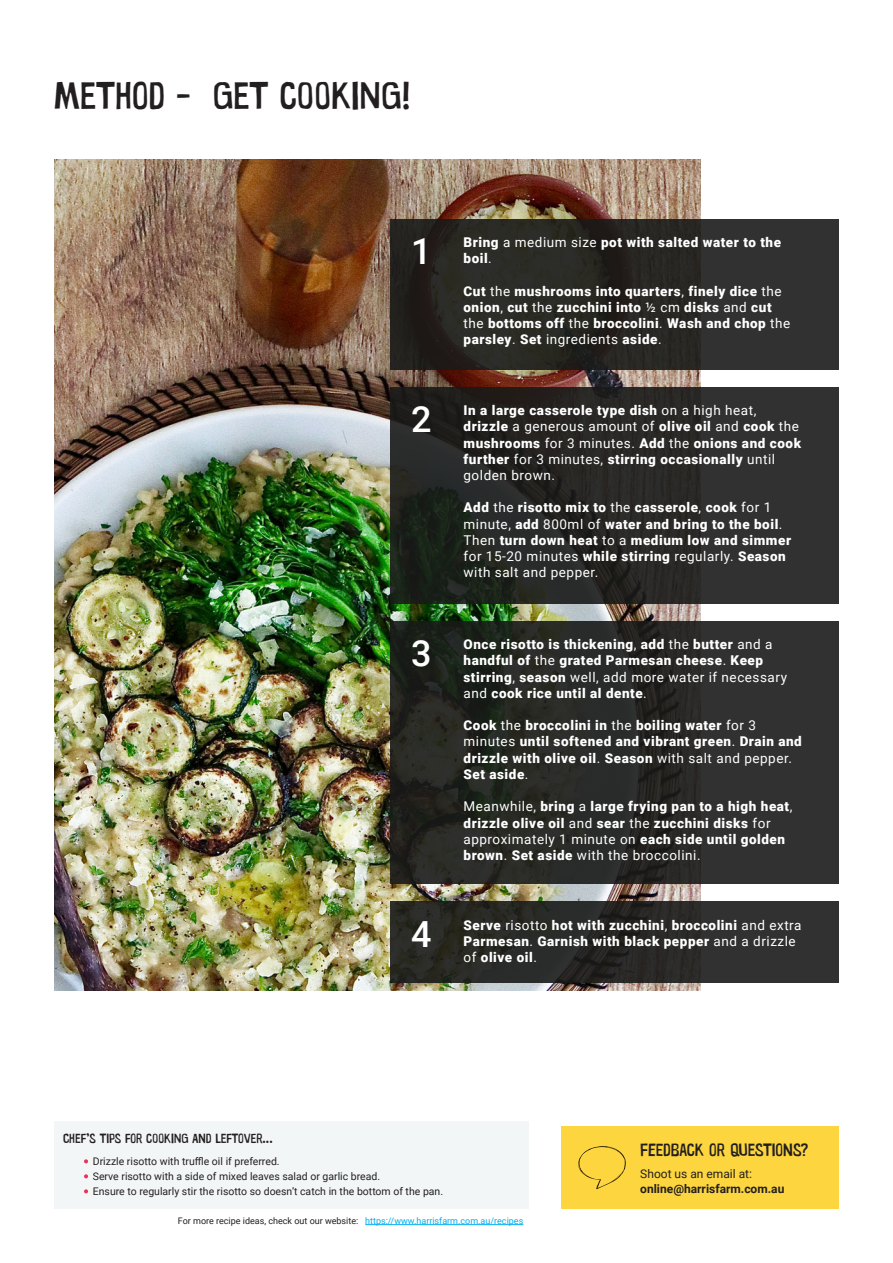
<style>
.page{position:relative;width:893px;height:1263px;background:#fff}
.page>*{position:absolute;margin:0;border:0;box-sizing:border-box;transform-origin:0 0}
.t1{font:39px "Warugaki";color:#231f20}
.t2{font:500 36px "Roboto";color:#fff}
.t3{font:18px "Warugaki";color:#231f20}
.t4{font:900 13.5px/16.2px "Roboto";letter-spacing:.04em;color:#fff}
.t5{font:13.5px "Warugaki";color:#231f20}
.t6{font:700 12px "Roboto";color:#231f20}
.t7{font:12px "Roboto";color:#231f20}
.t8{font:10.5px "Roboto";color:#231f20}
.t9{font:9px "Roboto";color:#231f20}
.t10{font:9px "Roboto";color:#00aeef}
.s1{font-weight:400}
</style>
<div class="page">
<div style="left:561px;top:1126px;width:278px;height:83px;background:#fcd53f"></div>
<hr style="left:365px;top:1224px;width:158px;height:1px;background:#00aeef">
<img style="left:54px;top:159px;width:646px;height:832px">
<svg style="left:390px;top:219px;width:449px;height:150px;background:#292925"></svg>
<svg style="left:390px;top:621px;width:449px;height:263px;background:#282a27"></svg>
<svg style="left:390px;top:387px;width:449px;height:216px;background:#282826"></svg>
<svg style="left:390px;top:902px;width:449px;height:81px;background:#2a2a28"></svg>
<div style="left:54px;top:1122px;width:474px;height:87px;background:#f3f6f7"></div>
<svg style="left:84px;top:1159px;width:4px;height:4px"></svg>
<svg style="left:84px;top:1174px;width:4px;height:4px"></svg>
<svg style="left:84px;top:1189px;width:4px;height:4px"></svg>
<svg style="left:578px;top:1146px;width:48px;height:43px"></svg>
<p class="t1" style="left:54px;top:72px;width:358px">METHOD - GET COOKING!</p>
<p class="t2" style="left:411px;top:226px;width:22px">1</p>
<p class="t4" style="left:464px;top:234px;width:319px">Bring <span class="s1">a medium size</span> pot with salted water to the boil<span class="s1">.</span></p>
<p class="t4" style="left:464px;top:282px;width:328px">Cut <span class="s1">the</span> mushrooms into quarters<span class="s1">,</span> finely dice <span class="s1">the </span>onion<span class="s1">,</span> cut <span class="s1">the</span> zucchini into <span class="s1">½ cm</span> disks <span class="s1">and</span> cut <span class="s1">the</span> bottoms off <span class="s1">the</span> broccolini<span class="s1">.</span> Wash and chop <span class="s1">the </span>parsley<span class="s1">.</span> Set <span class="s1">ingredients</span> aside<span class="s1">.</span></p>
<p class="t2" style="left:411px;top:394px;width:22px">2</p>
<p class="t4" style="left:464px;top:402px;width:339px">In a large casserole type dish <span class="s1">on a high heat, </span>drizzle <span class="s1">a generous amount of</span> olive oil <span class="s1">and</span> cook <span class="s1">the </span>mushrooms <span class="s1">for 3 minutes.</span> Add <span class="s1">the</span> onions and cook further <span class="s1">for 3 minutes,</span> stirring occasionally <span class="s1">until golden brown.</span></p>
<p class="t4" style="left:464px;top:499px;width:329px">Add <span class="s1">the</span> risotto mix to <span class="s1">the</span> casserole<span class="s1">,</span> cook <span class="s1">for 1 minute,</span> add <span class="s1">800ml of</span> water and bring to the boil<span class="s1">.<br>Then</span> turn down heat <span class="s1">to a</span> medium low and simmer <span class="s1">for 15-20 minutes</span> while stirring <span class="s1">regularly.</span> Season <span class="s1">with salt and pepper.</span></p>
<p class="t2" style="left:411px;top:628px;width:22px">3</p>
<p class="t2" style="left:411px;top:909px;width:22px">4</p>
<p class="t4" style="left:464px;top:636px;width:325px">Once risotto is thickening<span class="s1">,</span> add <span class="s1">the</span> butter <span class="s1">and a </span>handful of <span class="s1">the</span> grated Parmesan cheese<span class="s1">.</span> Keep stirring<span class="s1">,</span> season <span class="s1">well, add more water if necessary and</span> cook rice until al dente<span class="s1">.</span></p>
<p class="t4" style="left:464px;top:717px;width:340px">Cook <span class="s1">the</span> broccolini in <span class="s1">the</span> boiling water <span class="s1">for 3 minutes</span> until softened and vibrant green<span class="s1">.</span> Drain and drizzle with olive oil<span class="s1">.</span> Season <span class="s1">with salt and pepper.<br></span>Set aside<span class="s1">.</span></p>
<p class="t4" style="left:464px;top:798px;width:330px"><span class="s1">Meanwhile,</span> bring <span class="s1">a</span> large frying pan to a high heat<span class="s1">, </span>drizzle olive oil <span class="s1">and</span> sear <span class="s1">the</span> zucchini disks <span class="s1">for approximately 1 minute on</span> each side until golden brown<span class="s1">.</span> Set aside <span class="s1">with the broccolini.</span></p>
<p class="t4" style="left:464px;top:916px;width:339px">Serve <span class="s1">risotto</span> hot with zucchini<span class="s1">,</span> broccolini <span class="s1">and extra<br></span>Parmesan<span class="s1">.</span> Garnish with black pepper <span class="s1">and a drizzle of</span> olive oil<span class="s1">.</span></p>
<p class="t5" style="left:63px;top:1130px;width:211px">CHEF’S TIPS FOR COOKING AND LEFTOVER...</p>
<p class="t8" style="left:93px;top:1153px;width:188px">Drizzle risotto with truffle oil if preferred.</p>
<p class="t8" style="left:93px;top:1168px;width:289px">Serve risotto with a side of mixed leaves salad or garlic bread.</p>
<p class="t8" style="left:93px;top:1183px;width:352px">Ensure to regularly stir the risotto so doesn’t catch in the bottom of the pan.</p>
<p class="t3" style="left:640px;top:1139px;width:169px">FEEDBACK OR QUESTIONS?</p>
<p class="t7" style="left:640px;top:1165px;width:113px">Shoot us an email at:</p>
<p class="t6" style="left:640px;top:1180px;width:146px">online@harrisfarm.com.au</p>
<p class="t9" style="left:178px;top:1214px;width:182px">For more recipe ideas, check out our website:</p>
<p class="t10" style="left:365px;top:1214px;width:160px">https://www.harrisfarm.com.au/recipes</p>
</div>
